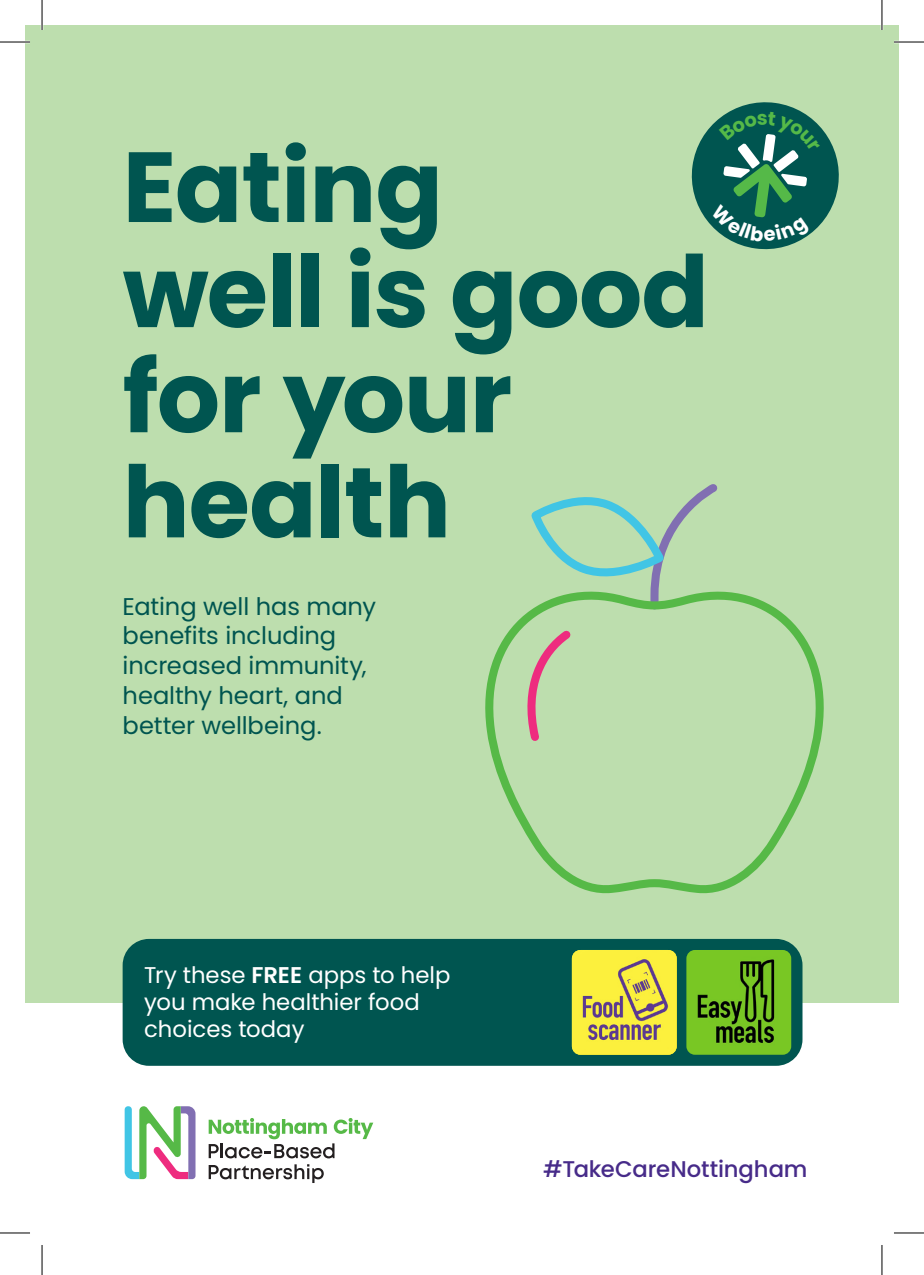
<style>
.page{position:relative;width:924px;height:1275px;background:#fff}
.page>*{position:absolute;margin:0;border:0;box-sizing:border-box;transform-origin:0 0}
.t1{font:700 99.4px/105px "Poppins";letter-spacing:-.01em;color:#005550}
.t2{font:24.2px/29.8px "Poppins";letter-spacing:-.005em;color:#005550}
.t3{font:22.8px/27.2px "Poppins";color:#fff}
.t4{font:500 22.8px "Poppins";letter-spacing:-.005em;color:#472b89}
.s1{font-weight:600}
</style>
<div class="page">
<div style="left:25px;top:25px;width:873px;height:977px;background:#bddeae"></div>
<svg style="left:125px;top:1106px;width:70px;height:73px"></svg>
<svg style="left:208px;top:1118px;width:165px;height:40px"></svg>
<svg style="left:208px;top:1164px;width:115px;height:19px"></svg>
<svg style="left:531px;top:484px;width:187px;height:85px"></svg>
<svg style="left:485px;top:569px;width:339px;height:325px"></svg>
<svg style="left:523px;top:623px;width:54px;height:123px"></svg>
<div style="left:123px;top:939px;width:679px;height:126px;background:#005550;border-radius:26px"></div>
<img style="left:686px;top:950px;width:104px;height:104px">
<img style="left:571px;top:950px;width:105px;height:104px">
<hr style="left:0;top:41px;width:30px;height:2px;background:#fff">
<hr style="left:893px;top:41px;width:30px;height:2px;background:#fff">
<hr style="left:41px;top:0;width:2px;height:30px;background:#fff">
<hr style="left:880px;top:0;width:2px;height:30px;background:#fff">
<hr style="left:0;top:42px;width:30px;height:1px;background:#000">
<hr style="left:893px;top:42px;width:30px;height:1px;background:#000">
<hr style="left:0;top:1232px;width:30px;height:1px;background:#000">
<hr style="left:893px;top:1232px;width:30px;height:1px;background:#000">
<hr style="left:42px;top:0;width:1px;height:30px;background:#000">
<hr style="left:42px;top:1245px;width:1px;height:30px;background:#000">
<hr style="left:881px;top:0;width:1px;height:30px;background:#000">
<hr style="left:881px;top:1245px;width:1px;height:30px;background:#000">
<svg style="left:691px;top:102px;width:147px;height:147px"></svg>
<p class="t1" style="left:123px;top:135px;width:587px">Eating<br>well is good for your health</p>
<p class="t2" style="left:123px;top:591px;width:255px">Eating well has many benefits including increased immunity, healthy heart, and better wellbeing.</p>
<p class="t3" style="left:144px;top:961px;width:307px">Try these <span class="s1">FREE</span> apps to help you make healthier food choices today</p>
<p class="t4" style="left:543px;top:1155px;width:266px">#TakeCareNottingham</p>
</div>
